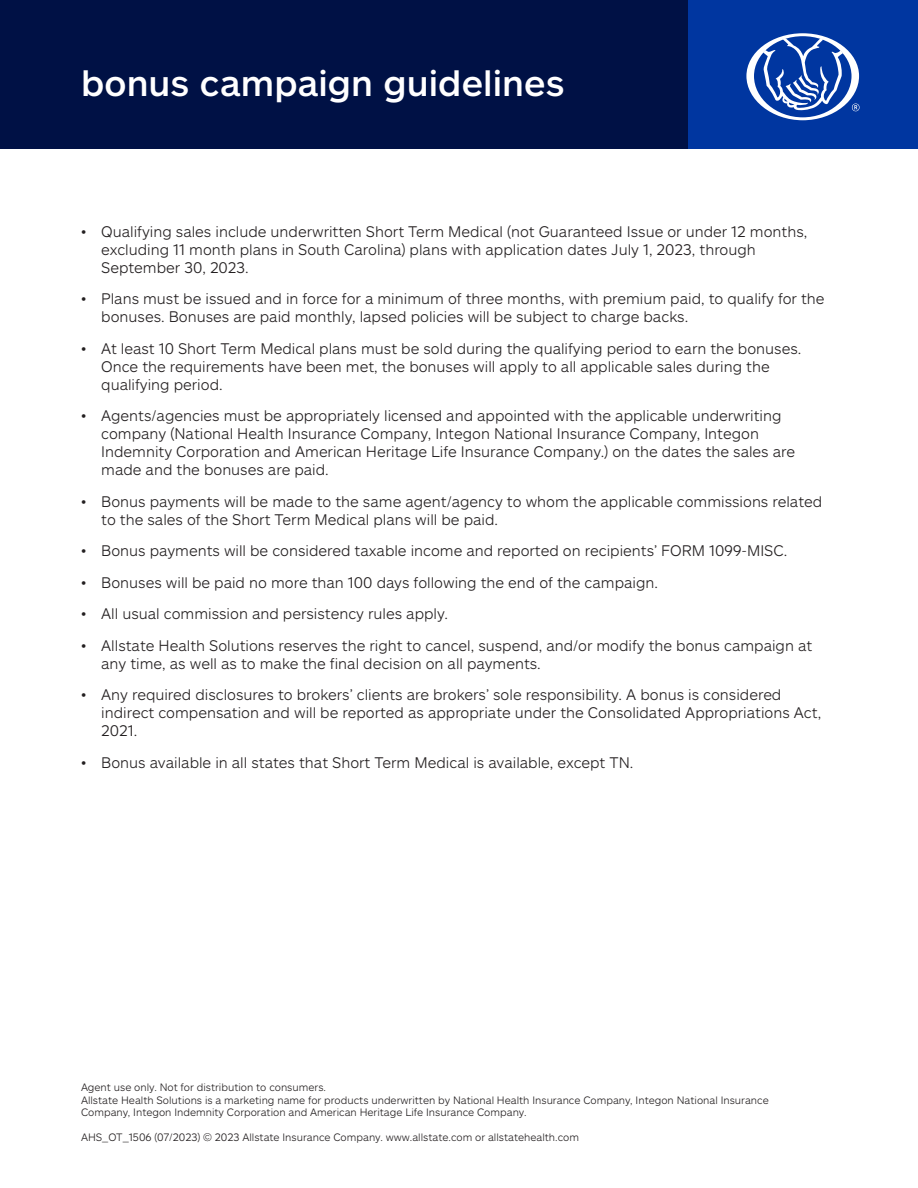
<style>
.page{position:relative;width:918px;height:1188px;background:#fff}
.page>*{position:absolute;margin:0;border:0;box-sizing:border-box;transform-origin:0 0}
.t1{font:500 36px "Allstate Sans";letter-spacing:.005em;color:#fff}
.t2{font:300 15px/18px "Allstate Sans";color:#231f20}
.t3{font:300 10.5px/12.6px "Allstate Sans";color:#231f20}
</style>
<div class="page">
<div style="left:0;top:0;width:688px;height:149px;background:#001145"></div>
<div style="left:688px;top:0;width:230px;height:149px;background:#0036a0"></div>
<svg style="left:746px;top:33px;width:114px;height:87px"></svg>
<p class="t1" style="left:81px;top:60px;width:485px">bonus campaign guidelines</p>
<p class="t2" style="left:101px;top:222px;width:708px;text-indent:-20px">• Qualifying sales include underwritten Short Term Medical (not Guaranteed Issue or under 12 months, excluding 11 month plans in South Carolina) plans with application dates July 1, 2023, through<br>September 30, 2023.</p>
<p class="t2" style="left:101px;top:289px;width:725px;text-indent:-20px">• Plans must be issued and in force for a minimum of three months, with premium paid, to qualify for the bonuses. Bonuses are paid monthly, lapsed policies will be subject to charge backs.</p>
<p class="t2" style="left:101px;top:339px;width:702px;text-indent:-20px">• At least 10 Short Term Medical plans must be sold during the qualifying period to earn the bonuses.<br>Once the requirements have been met, the bonuses will apply to all applicable sales during the qualifying period.</p>
<p class="t2" style="left:101px;top:406px;width:695px;text-indent:-20px">• Agents/agencies must be appropriately licensed and appointed with the applicable underwriting company (National Health Insurance Company, Integon National Insurance Company, Integon Indemnity Corporation and American Heritage Life Insurance Company.) on the dates the sales are made and the bonuses are paid.</p>
<p class="t2" style="left:101px;top:492px;width:723px;text-indent:-20px">• Bonus payments will be made to the same agent/agency to whom the applicable commissions related to the sales of the Short Term Medical plans will be paid.</p>
<p class="t2" style="left:81px;top:541px;width:708px">• Bonus payments will be considered taxable income and reported on recipients’ FORM 1099-MISC.</p>
<p class="t2" style="left:81px;top:573px;width:579px">• Bonuses will be paid no more than 100 days following the end of the campaign.</p>
<p class="t2" style="left:81px;top:604px;width:369px">• All usual commission and persistency rules apply.</p>
<p class="t2" style="left:101px;top:636px;width:713px;text-indent:-20px">• Allstate Health Solutions reserves the right to cancel, suspend, and/or modify the bonus campaign at any time, as well as to make the final decision on all payments.</p>
<p class="t2" style="left:101px;top:685px;width:722px;text-indent:-20px">• Any required disclosures to brokers’ clients are brokers’ sole responsibility. A bonus is considered indirect compensation and will be reported as appropriate under the Consolidated Appropriations Act,<br>2021.</p>
<p class="t2" style="left:81px;top:753px;width:554px">• Bonus available in all states that Short Term Medical is available, except TN.</p>
<p class="t3" style="left:81px;top:1080px;width:247px">Agent use only. Not for distribution to consumers.</p>
<p class="t3" style="left:81px;top:1093px;width:689px">Allstate Health Solutions is a marketing name for products underwritten by National Health Insurance Company, Integon National Insurance<br>Company, Integon Indemnity Corporation and American Heritage Life Insurance Company.</p>
<p class="t3" style="left:81px;top:1131px;width:500px">AHS_OT_1506 (07/2023) © 2023 Allstate Insurance Company. www.allstate.com or allstatehealth.com</p>
</div>
